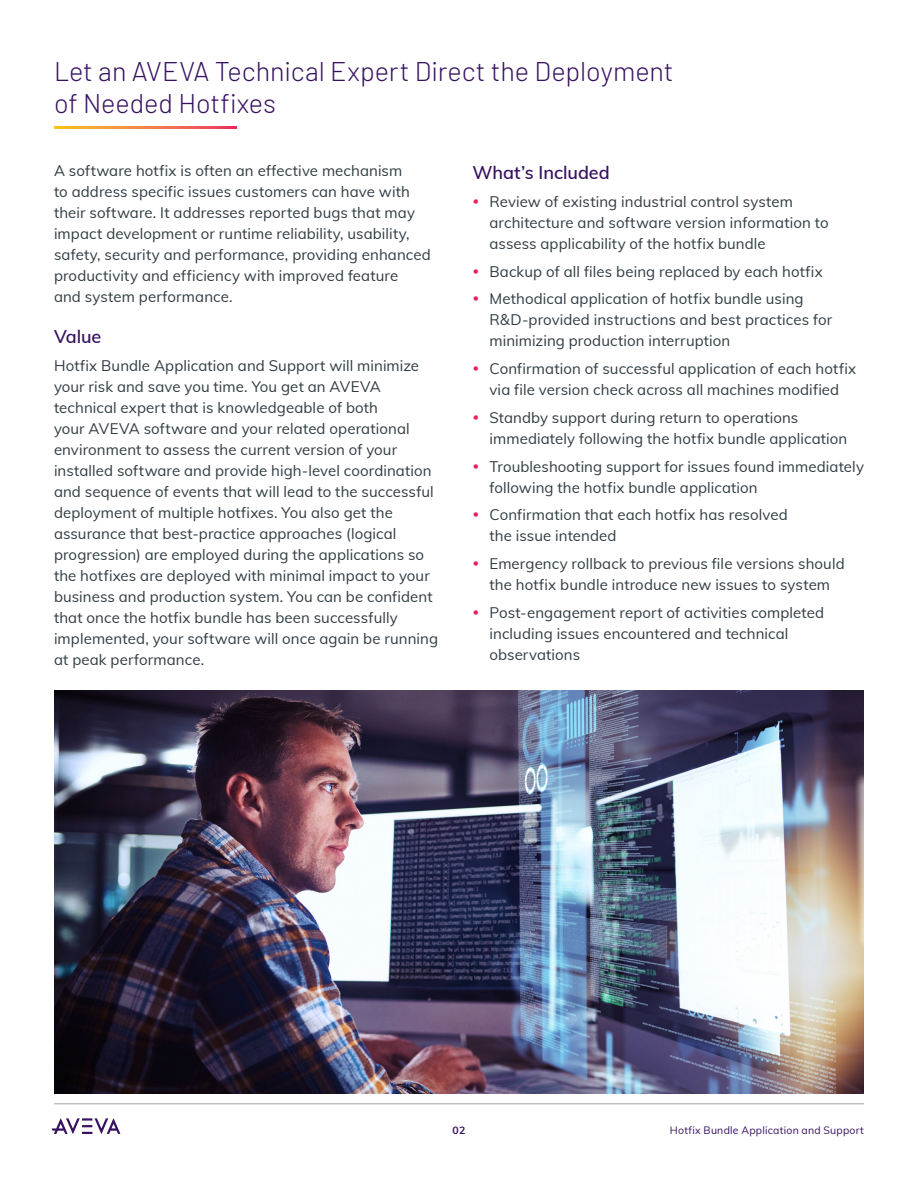
<style>
.page{position:relative;width:918px;height:1188px;background:#fff}
.page>*{position:absolute;margin:0;border:0;box-sizing:border-box;transform-origin:0 0}
.S1_Subheadlines{font:300 27px/32.4px "Barlow";color:#371260}
.S1_Subheadlines-2{font:600 18px "Muli";letter-spacing:-.005em;color:#371260}
.Body_Copy{font:15px/21px "Muli";letter-spacing:.005em;color:#2f3b41}
.t1{font:10.5px "Muli";letter-spacing:.02em;color:#371260}
.t2{font:700 10.5px "Muli";color:#371260}
</style>
<div class="page">
<hr style="left:54px;top:1104px;width:810px;height:1px;background:#a3a7a9">
<svg style="left:52px;top:1118px;width:68px;height:16px"></svg>
<svg style="left:54px;top:127px;width:183px;height:2px"></svg>
<img style="left:54px;top:690px;width:810px;height:404px">
<p class="S1_Subheadlines" style="left:54px;top:54px;width:621px">Let an AVEVA Technical Expert Direct the Deployment of Needed Hotfixes</p>
<p class="Body_Copy" style="left:54px;top:159px;width:378px">A software hotfix is often an effective mechanism<br>to address specific issues customers can have with their software. It addresses reported bugs that may impact development or runtime reliability, usability, safety, security and performance, providing enhanced productivity and efficiency with improved feature<br>and system performance.</p>
<p class="S1_Subheadlines-2" style="left:54px;top:323px;width:49px">Value</p>
<p class="Body_Copy" style="left:54px;top:354px;width:386px">Hotfix Bundle Application and Support will minimize your risk and save you time. You get an AVEVA technical expert that is knowledgeable of both<br>your AVEVA software and your related operational environment to assess the current version of your installed software and provide high-level coordination and sequence of events that will lead to the successful deployment of multiple hotfixes. You also get the assurance that best-practice approaches (logical progression) are employed during the applications so the hotfixes are deployed with minimal impact to your business and production system. You can be confident that once the hotfix bundle has been successfully implemented, your software will once again be running at peak performance.</p>
<p class="S1_Subheadlines-2" style="left:472px;top:159px;width:139px">What’s Included</p>
<p class="Body_Copy" style="left:490px;top:190px;width:341px">Review of existing industrial control system architecture and software version information to assess applicability of the hotfix bundle</p>
<p class="Body_Copy" style="left:490px;top:260px;width:335px">Backup of all files being replaced by each hotfix</p>
<p class="Body_Copy" style="left:490px;top:288px;width:344px">Methodical application of hotfix bundle using<br>R&amp;D-provided instructions and best practices for minimizing production interruption</p>
<p class="Body_Copy" style="left:490px;top:357px;width:368px">Confirmation of successful application of each hotfix via file version check across all machines modified</p>
<p class="Body_Copy" style="left:490px;top:406px;width:359px">Standby support during return to operations immediately following the hotfix bundle application</p>
<p class="Body_Copy" style="left:490px;top:455px;width:376px">Troubleshooting support for issues found immediately following the hotfix bundle application</p>
<p class="Body_Copy" style="left:490px;top:504px;width:300px">Confirmation that each hotfix has resolved the issue intended</p>
<p class="Body_Copy" style="left:490px;top:552px;width:357px">Emergency rollback to previous file versions should the hotfix bundle introduce new issues to system</p>
<p class="Body_Copy" style="left:490px;top:601px;width:336px">Post-engagement report of activities completed including issues encountered and technical observations</p>
<p class="t2" style="left:453px;top:1123px;width:14px">02</p>
<p class="t1" style="left:670px;top:1122px;width:196px">Hotfix Bundle Application and Support</p>
</div>
